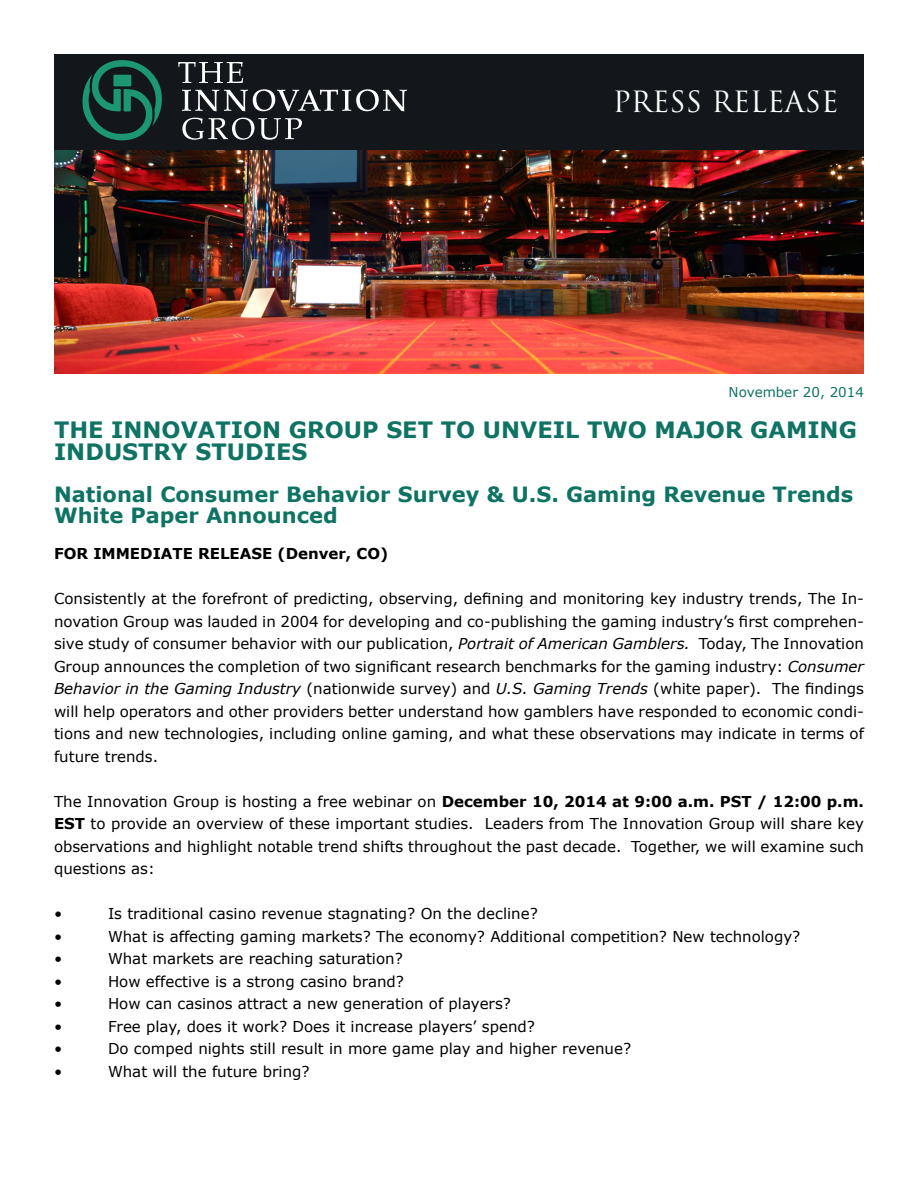
<style>
.page{position:relative;width:918px;height:1188px;background:#fff}
.page>*{position:absolute;margin:0;border:0;box-sizing:border-box;transform-origin:0 0}
.t1{font:28.5px "Trajan Pro";color:#fff}
.t2{font:700 22.5px/22.5px "Verdana";color:#0e7363}
.t3{font:700 21px/21px "Verdana";color:#0e7363}
.t4{font:15px/22.5px "Verdana";color:#000;text-align:justify}
.t5{font:700 15px "Verdana";color:#000}
.t6{font:13.5px "Verdana";color:#0e7363}
.s1{font-style:italic}
.s2{font-weight:700}
</style>
<div class="page">
<div style="left:54px;top:54px;width:810px;height:97px;background:#13171c"></div>
<img style="left:54px;top:151px;width:810px;height:222px">
<svg style="left:178px;top:62px;width:65px;height:21px"></svg>
<svg style="left:182px;top:89px;width:225px;height:22px"></svg>
<svg style="left:182px;top:118px;width:120px;height:22px"></svg>
<svg style="left:82px;top:60px;width:80px;height:80px"></svg>
<p class="t1" style="left:613px;top:84px;width:227px">PRESS RELEASE</p>
<p class="t6" style="left:729px;top:383px;width:137px">November 20, 2014</p>
<p class="t2" style="left:54px;top:418px;width:804px">THE INNOVATION GROUP SET TO UNVEIL TWO MAJOR GAMING<br>INDUSTRY STUDIES</p>
<p class="t3" style="left:54px;top:484px;width:801px">National Consumer Behavior Survey &amp; U.S. Gaming Revenue Trends<br>White Paper Announced</p>
<p class="t5" style="left:54px;top:543px;width:336px">FOR IMMEDIATE RELEASE (Denver, CO)</p>
<p class="t4" style="left:54px;top:587px;width:812px">Consistently at the forefront of predicting, observing, defining and monitoring key industry trends, The In&shy;novation Group was lauded in 2004 for developing and co-publishing the gaming industry’s first comprehen&shy;sive study of consumer behavior with our publication, <span class="s1">Portrait of American Gamblers.</span> Today, The Innovation Group announces the completion of two significant research benchmarks for the gaming industry: <span class="s1">Consumer Behavior in the Gaming Industry</span> (nationwide survey) and <span class="s1">U.S. Gaming Trends</span> (white paper). The findings will help operators and other providers better understand how gamblers have responded to economic condi&shy;tions and new technologies, including online gaming, and what these observations may indicate in terms of future trends.</p>
<p class="t4" style="left:54px;top:790px;width:812px">The Innovation Group is hosting a free webinar on <span class="s2">December 10, 2014 at 9:00 a.m. PST / 12:00 p.m.<br>EST</span> to provide an overview of these important studies. Leaders from The Innovation Group will share key observations and highlight notable trend shifts throughout the past decade. Together, we will examine such questions as:</p>
<p class="t4" style="left:54px;top:902px;width:10px">•</p>
<p class="t4" style="left:108px;top:902px;width:431px">Is traditional casino revenue stagnating? On the decline?</p>
<p class="t4" style="left:54px;top:925px;width:10px">•</p>
<p class="t4" style="left:108px;top:925px;width:694px">What is affecting gaming markets? The economy? Additional competition? New technology?</p>
<p class="t4" style="left:54px;top:947px;width:10px">•</p>
<p class="t4" style="left:108px;top:947px;width:296px">What markets are reaching saturation?</p>
<p class="t4" style="left:54px;top:970px;width:10px">•</p>
<p class="t4" style="left:108px;top:970px;width:298px">How effective is a strong casino brand?</p>
<p class="t4" style="left:54px;top:992px;width:10px">•</p>
<p class="t4" style="left:108px;top:992px;width:405px">How can casinos attract a new generation of players?</p>
<p class="t4" style="left:54px;top:1015px;width:10px">•</p>
<p class="t4" style="left:108px;top:1015px;width:429px">Free play, does it work? Does it increase players’ spend?</p>
<p class="t4" style="left:54px;top:1037px;width:10px">•</p>
<p class="t4" style="left:108px;top:1037px;width:525px">Do comped nights still result in more game play and higher revenue?</p>
<p class="t4" style="left:54px;top:1060px;width:10px">•</p>
<p class="t4" style="left:108px;top:1060px;width:203px">What will the future bring?</p>
</div>
